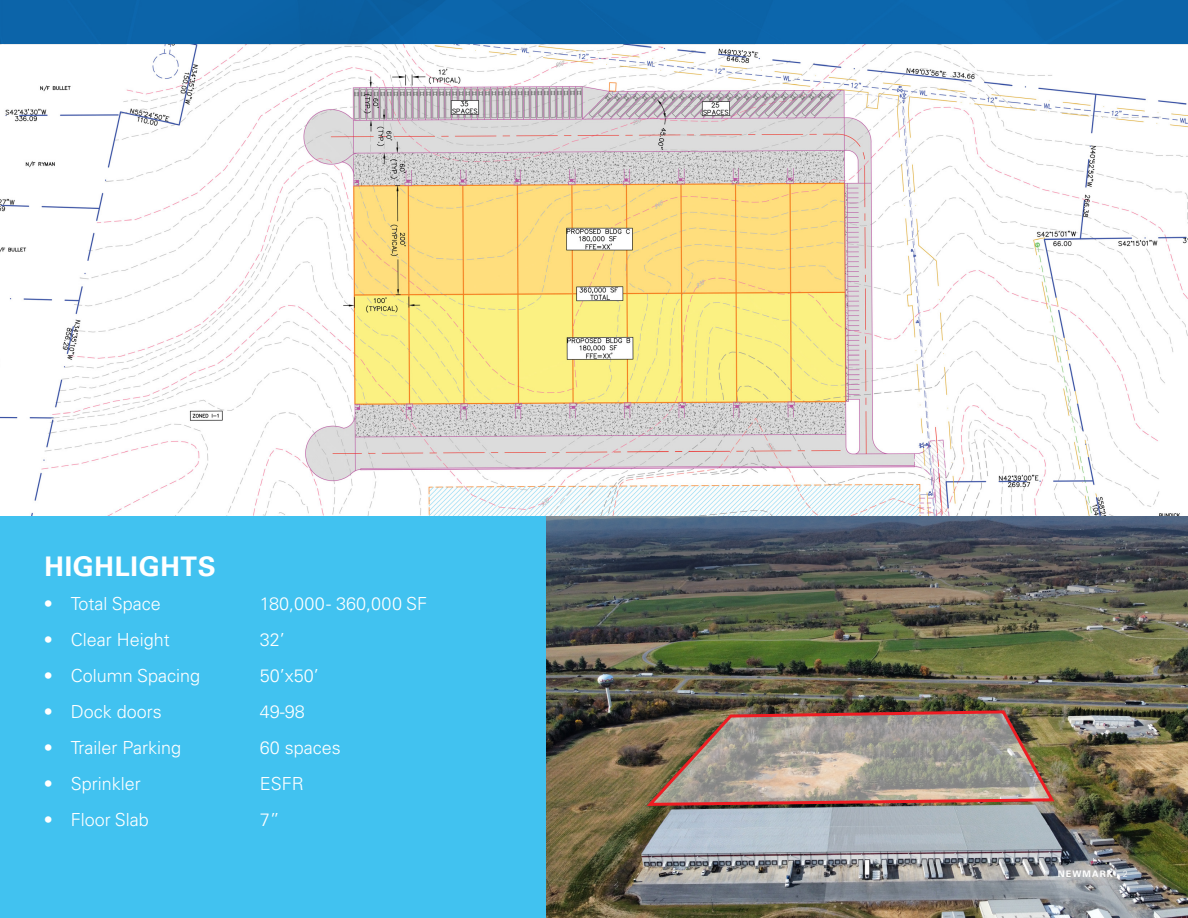
<style>
.page{position:relative;width:1188px;height:918px;background:#fff}
.page>*{position:absolute;margin:0;border:0;box-sizing:border-box;transform-origin:0 0}
.Text_18_22_Bask{font:700 27px "Univers LT Pro 65";letter-spacing:.025em;color:#fff}
.t1{font:300 18px "Univers LT Pro 45";color:#fff}
.t2{font:700 9px "Univers LT Pro 65";letter-spacing:.125em;color:#fff}
.t3{font:300 9px "Univers LT Pro 45";color:#fff}
</style>
<div class="page">
<img style="left:0;top:44px;width:1188px;height:472px">
<img style="left:545px;top:516px;width:643px;height:402px">
<img style="left:545px;top:517px;width:642px;height:131px">
<img style="left:646px;top:709px;width:411px;height:100px">
<div style="left:0;top:0;width:1188px;height:44px;background:#0c64a9"></div>
<div style="left:0;top:516px;width:545px;height:402px;background:#41c2f0"></div>
<p class="Text_18_22_Bask" style="left:45px;top:547px;width:173px">HIGHLIGHTS</p>
<p class="t1" style="left:44px;top:592px;width:119px">• Total Space</p>
<p class="t1" style="left:260px;top:592px;width:169px">180,000 - 360,000 SF</p>
<p class="t1" style="left:44px;top:628px;width:128px">• Clear Height</p>
<p class="t1" style="left:260px;top:628px;width:27px">32’</p>
<p class="t1" style="left:44px;top:664px;width:158px">• Column Spacing</p>
<p class="t1" style="left:260px;top:664px;width:61px">50’x50’</p>
<p class="t1" style="left:44px;top:700px;width:120px">• Dock doors</p>
<p class="t1" style="left:260px;top:700px;width:47px">49-98</p>
<p class="t1" style="left:44px;top:736px;width:139px">• Trailer Parking</p>
<p class="t1" style="left:260px;top:736px;width:83px">60 spaces</p>
<p class="t1" style="left:44px;top:772px;width:99px">• Sprinkler</p>
<p class="t1" style="left:260px;top:772px;width:46px">ESFR</p>
<p class="t1" style="left:44px;top:808px;width:107px">• Floor Slab</p>
<p class="t1" style="left:260px;top:808px;width:22px">7”</p>
<p class="t2" style="left:1058px;top:867px;width:57px">NEWMARK</p>
<p class="t3" style="left:1123px;top:867px;width:7px">2</p>
</div>
